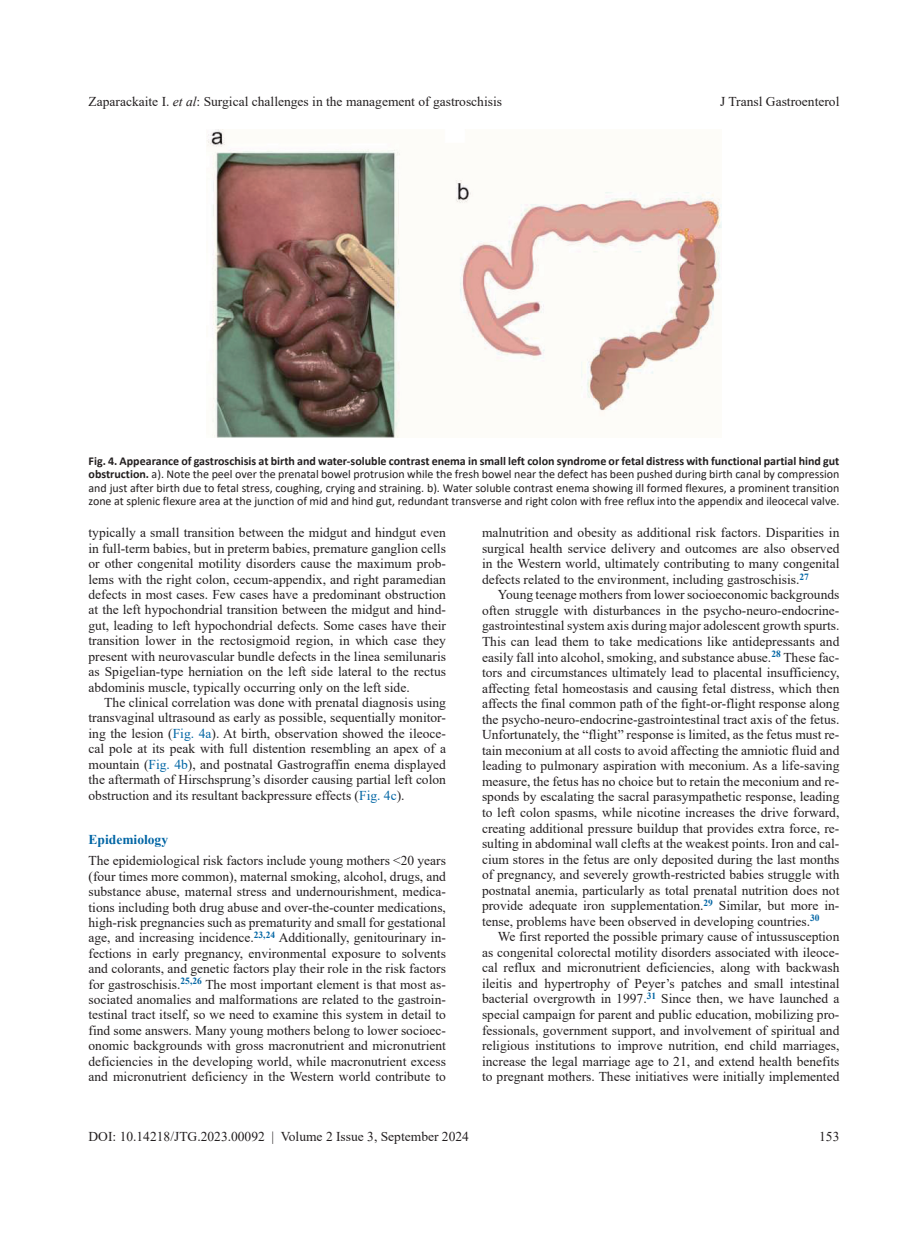
<style>
.page{position:relative;width:919px;height:1238px;background:#fff}
.page>*{position:absolute;margin:0;border:0;box-sizing:border-box;transform-origin:0 0}
.t1{font:13.5px/15.6px "Times New Roman";color:#231f20;text-align:justify}
.t2{font:700 13.5px "Times New Roman";color:#0065a4}
.t3{font:12px/13.5px "Calibri";color:#231f20;text-align:justify}
.s1{font-style:italic}
.s2{font-weight:700}
.s3{color:#0065a4}
</style>
<div class="page">
<img style="left:207px;top:129px;width:514px;height:308px">
<p class="t1" style="left:88px;top:93px;width:415px">Zaparackaite I. <span class="s1">et al</span>: Surgical challenges in the management of gastroschisis</p>
<p class="t1" style="left:720px;top:93px;width:121px">J Transl Gastroenterol</p>
<p class="t3" style="left:88px;top:453px;width:752px"><span class="s2">Fig. 4. Appearance of gastroschisis at birth and water-soluble contrast enema in small left colon syndrome or fetal distress with functional partial hind gut obstruction.</span> a). Note the peel over the prenatal bowel protrusion while the fresh bowel near the defect has been pushed during birth canal by compression and just after birth due to fetal stress, coughing, crying and straining. b). Water soluble contrast enema showing ill formed flexures, a prominent transition zone at splenic flexure area at the junction of mid and hind gut, redundant transverse and right colon with free reflux into the appendix and ileocecal valve.</p>
<p class="t1" style="left:89px;top:524px;width:359px">typically a small transition between the midgut and hindgut even in full-term babies, but in preterm babies, premature ganglion cells or other congenital motility disorders cause the maximum prob&shy;lems with the right colon, cecum-appendix, and right paramedian defects in most cases. Few cases have a predominant obstruction at the left hypochondrial transition between the midgut and hind&shy;gut, leading to left hypochondrial defects. Some cases have their transition lower in the rectosigmoid region, in which case they present with neurovascular bundle defects in the linea semilunaris as Spigelian-type herniation on the left side lateral to the rectus abdominis muscle, typically occurring only on the left side.</p>
<p class="t1" style="left:89px;top:694px;width:359px;text-indent:16px">The clinical correlation was done with prenatal diagnosis using transvaginal ultrasound as early as possible, sequentially monitor&shy;ing the lesion (<span class="s3">Fig. 4a</span>). At birth, observation showed the ileoce&shy;cal pole at its peak with full distention resembling an apex of a mountain (<span class="s3">Fig. 4b</span>), and postnatal Gastrograffin enema displayed the aftermath of Hirschsprung’s disorder causing partial left colon obstruction and its resultant backpressure effects (<span class="s3">Fig. 4c</span>).</p>
<p class="t2" style="left:89px;top:829px;width:81px">Epidemiology</p>
<p class="t1" style="left:88px;top:852px;width:359px">The epidemiological risk factors include young mothers &lt;20 years (four times more common), maternal smoking, alcohol, drugs, and substance abuse, maternal stress and undernourishment, medica&shy;tions including both drug abuse and over-the-counter medications, high-risk pregnancies such as prematurity and small for gestational age, and increasing incidence.<sup>23,24</sup> Additionally, genitourinary in&shy;fections in early pregnancy, environmental exposure to solvents and colorants, and genetic factors play their role in the risk factors for gastroschisis.<sup>25,26</sup> The most important element is that most as&shy;sociated anomalies and malformations are related to the gastroin&shy;testinal tract itself, so we need to examine this system in detail to find some answers. Many young mothers belong to lower socioec&shy;onomic backgrounds with gross macronutrient and micronutrient deficiencies in the developing world, while macronutrient excess and micronutrient deficiency in the Western world contribute to</p>
<p class="t1" style="left:482px;top:524px;width:359px">malnutrition and obesity as additional risk factors. Disparities in surgical health service delivery and outcomes are also observed in the Western world, ultimately contributing to many congenital defects related to the environment, including gastroschisis.<sup>27</sup></p>
<p class="t1" style="left:482px;top:586px;width:359px;text-indent:16px">Young teenage mothers from lower socioeconomic backgrounds often struggle with disturbances in the psycho-neuro-endocrine&shy;gastrointestinal system axis during major adolescent growth spurts.<br>This can lead them to take medications like antidepressants and easily fall into alcohol, smoking, and substance abuse.<sup>28</sup> These fac&shy;tors and circumstances ultimately lead to placental insufficiency, affecting fetal homeostasis and causing fetal distress, which then affects the final common path of the fight-or-flight response along the psycho-neuro-endocrine-gastrointestinal tract axis of the fetus.<br>Unfortunately, the “flight” response is limited, as the fetus must re&shy;tain meconium at all costs to avoid affecting the amniotic fluid and leading to pulmonary aspiration with meconium. As a life-saving measure, the fetus has no choice but to retain the meconium and re&shy;sponds by escalating the sacral parasympathetic response, leading to left colon spasms, while nicotine increases the drive forward, creating additional pressure buildup that provides extra force, re&shy;sulting in abdominal wall clefts at the weakest points. Iron and cal&shy;cium stores in the fetus are only deposited during the last months of pregnancy, and severely growth-restricted babies struggle with postnatal anemia, particularly as total prenatal nutrition does not provide adequate iron supplementation.<sup>29</sup> Similar, but more in&shy;tense, problems have been observed in developing countries.<sup>30</sup></p>
<p class="t1" style="left:482px;top:928px;width:359px;text-indent:16px">We first reported the possible primary cause of intussusception as congenital colorectal motility disorders associated with ileoce&shy;cal reflux and micronutrient deficiencies, along with backwash ileitis and hypertrophy of Peyer’s patches and small intestinal bacterial overgrowth in 1997.<sup>31</sup> Since then, we have launched a special campaign for parent and public education, mobilizing pro&shy;fessionals, government support, and involvement of spiritual and religious institutions to improve nutrition, end child marriages, increase the legal marriage age to 21, and extend health benefits to pregnant mothers. These initiatives were initially implemented</p>
<p class="t1" style="left:88px;top:1128px;width:382px">DOI: 10.14218/JTG.2023.00092 | Volume 2 Issue 3, September 2024</p>
<p class="t1" style="left:819px;top:1128px;width:22px">153</p>
</div>
